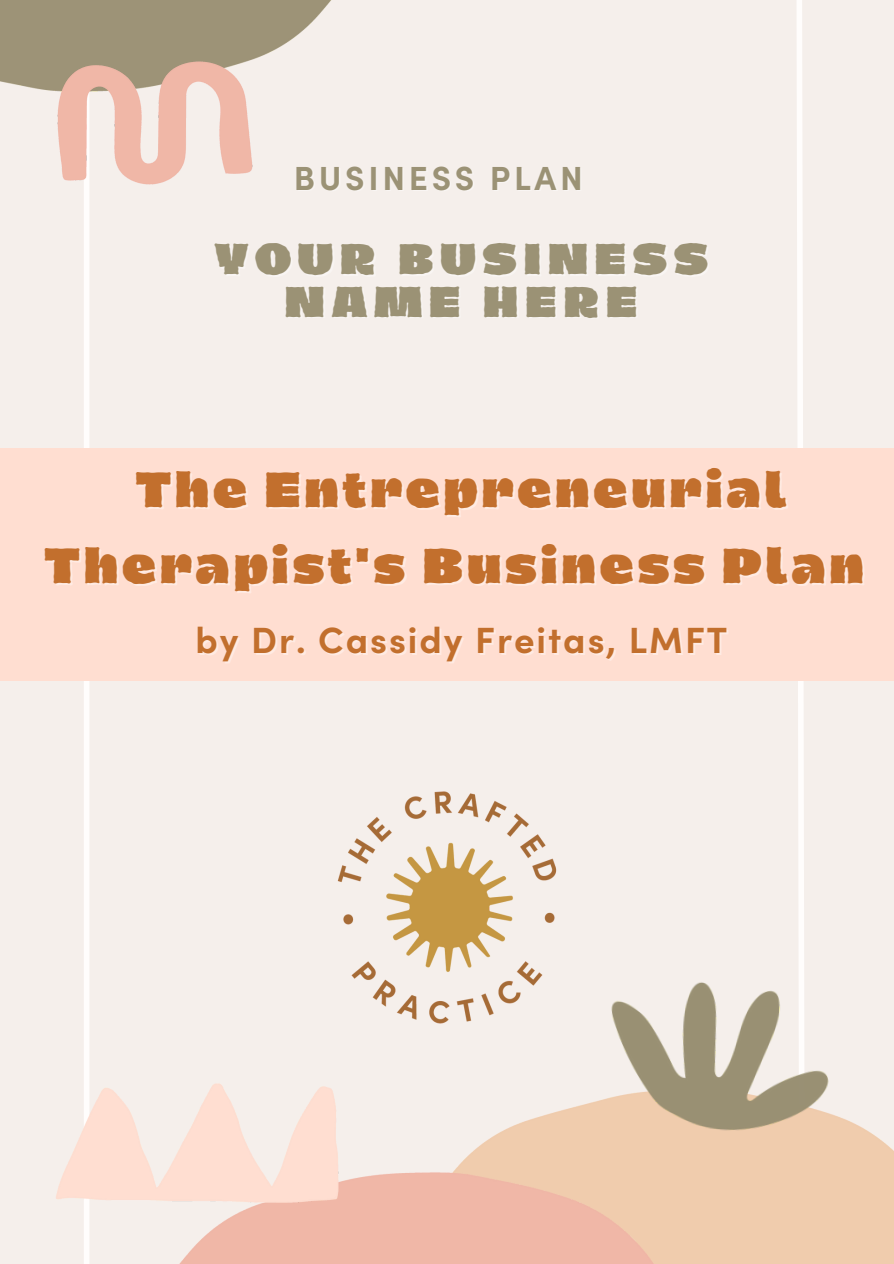
<style>
.page{position:relative;width:894px;height:1264px;background:#fff}
.page>*{position:absolute;margin:0;border:0;box-sizing:border-box;transform-origin:0 0}
.t1{font:900 45.3px/76.5px "Dingos Stamp";letter-spacing:.055em;color:#c26f2d;text-align:center}
.t2{font:900 39.6px/42.8px "Dingos Stamp";letter-spacing:.15em;color:#9b9275;text-align:center}
.t3{font:700 36.45px "Sofia Pro";letter-spacing:.055em;color:#c26f2d}
.t4{font:700 33.45px "Sofia Pro";letter-spacing:.11em;color:#9b9275}
</style>
<div class="page">
<div style="left:0;top:0;width:893px;height:1263px;background:#f5efeb"></div>
<svg style="left:793px;top:0;width:14px;height:971px"></svg>
<img style="left:488px;top:1100px;width:405px;height:163px">
<img style="left:599px;top:971px;width:240px;height:171px">
<div style="left:84px;top:34px;width:5px;height:1229px;background:#fffdfc"></div>
<div style="left:0;top:448px;width:893px;height:232px;background:#ffded1"></div>
<img style="left:180px;top:1140px;width:539px;height:123px">
<img style="left:0;top:0;width:332px;height:91px">
<img style="left:49px;top:58px;width:211px;height:127px">
<img style="left:56px;top:1083px;width:288px;height:125px">
<img style="left:337px;top:791px;width:220px;height:233px">
<p class="t4" style="left:294px;top:156px;width:290px">BUSINESS PLAN</p>
<p class="t2" style="left:214px;top:241px;width:496px">YOUR BUSINESS<br>NAME HERE</p>
<p class="t1" style="left:44px;top:455px;width:822px">The Entrepreneurial<br>Therapist's Business Plan</p>
<p class="t3" style="left:195px;top:615px;width:533px">by Dr. Cassidy Freitas, LMFT</p>
</div>
